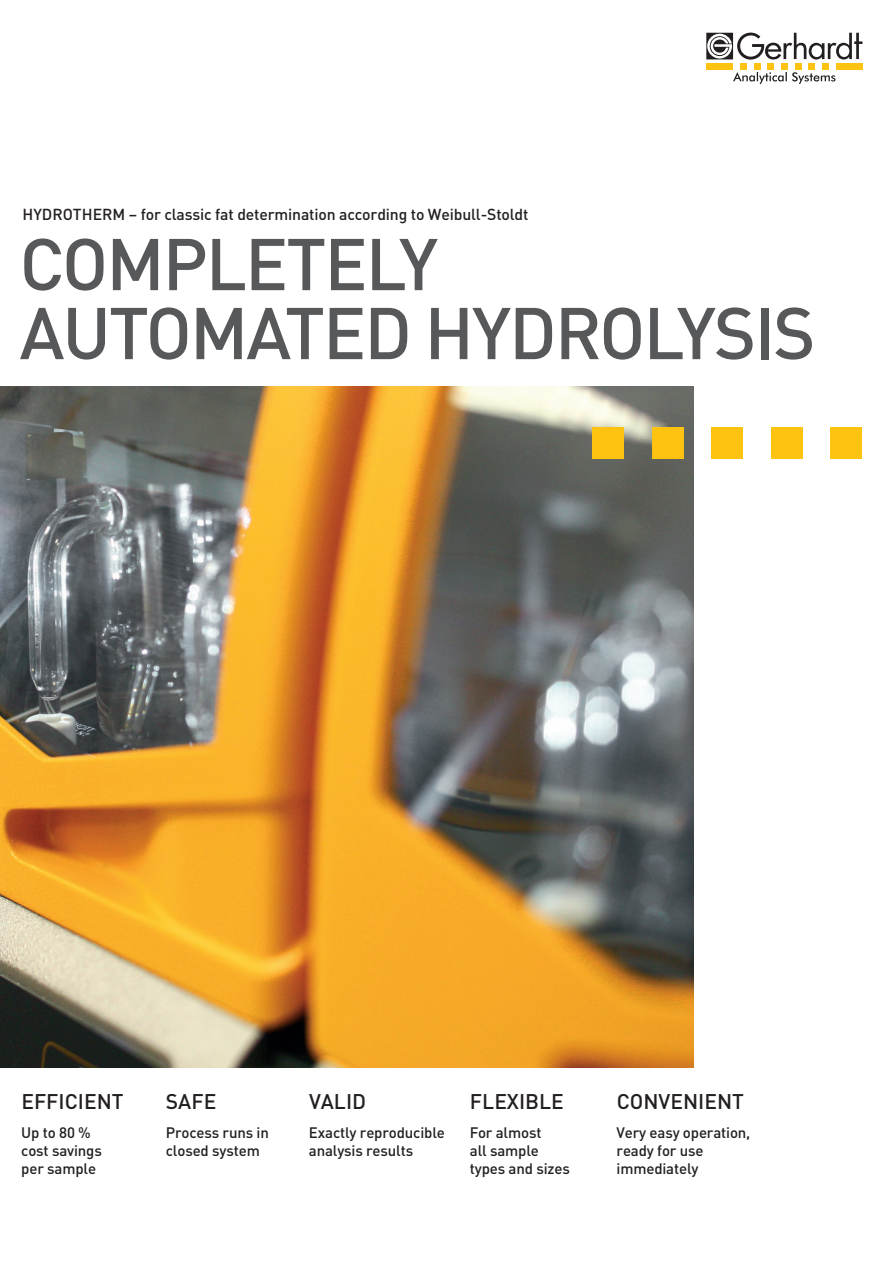
<style>
.page{position:relative;width:893px;height:1263px;background:#fff}
.page>*{position:absolute;margin:0;border:0;box-sizing:border-box;transform-origin:0 0}
.t1{font:500 72px/69px "DINOT";letter-spacing:-.03em;color:#57585a}
.t2{font:500 21px "DINOT";color:#231f20}
.t3{font:500 15.75px "DINOT";letter-spacing:-.01em;color:#231f20}
.t4{font:500 15px/18px "DINOT";letter-spacing:-.01em;color:#231f20}
</style>
<div class="page">
<img style="left:0;top:387px;width:693px;height:680px">
<div style="left:592px;top:427px;width:32px;height:32px;background:#fec210"></div>
<div style="left:652px;top:427px;width:32px;height:32px;background:#fec210"></div>
<div style="left:711px;top:427px;width:32px;height:32px;background:#fec210"></div>
<div style="left:771px;top:427px;width:32px;height:32px;background:#fec210"></div>
<div style="left:830px;top:427px;width:32px;height:32px;background:#fec210"></div>
<svg style="left:706px;top:33px;width:156px;height:27px"></svg>
<div style="left:740px;top:63px;width:7px;height:7px;background:#fec210"></div>
<div style="left:754px;top:63px;width:6px;height:7px;background:#fec210"></div>
<div style="left:767px;top:63px;width:7px;height:7px;background:#fec210"></div>
<div style="left:781px;top:63px;width:7px;height:7px;background:#fec210"></div>
<div style="left:795px;top:63px;width:6px;height:7px;background:#fec210"></div>
<div style="left:808px;top:63px;width:7px;height:7px;background:#fec210"></div>
<div style="left:822px;top:63px;width:7px;height:7px;background:#fec210"></div>
<div style="left:836px;top:63px;width:26px;height:7px;background:#fec210"></div>
<div style="left:706px;top:63px;width:27px;height:7px;background:#fec210"></div>
<svg style="left:733px;top:72px;width:102px;height:12px"></svg>
<p class="t3" style="left:23px;top:204px;width:508px">HYDROTHERM – for classic fat determination according to Weibull-Stoldt</p>
<p class="t1" style="left:19px;top:228px;width:798px">COMPLETELY<br>AUTOMATED HYDROLYSIS</p>
<p class="t2" style="left:21px;top:1088px;width:104px">EFFICIENT</p>
<p class="t4" style="left:21px;top:1123px;width:82px">Up to 80 % cost savings per sample</p>
<p class="t2" style="left:166px;top:1088px;width:52px">SAFE</p>
<p class="t4" style="left:166px;top:1123px;width:105px">Process runs in closed system</p>
<p class="t2" style="left:309px;top:1088px;width:59px">VALID</p>
<p class="t4" style="left:309px;top:1123px;width:138px">Exactly reproducible analysis results</p>
<p class="t2" style="left:470px;top:1088px;width:95px">FLEXIBLE</p>
<p class="t4" style="left:470px;top:1123px;width:101px">For almost<br>all sample types and sizes</p>
<p class="t2" style="left:617px;top:1088px;width:129px">CONVENIENT</p>
<p class="t4" style="left:617px;top:1123px;width:135px">Very easy operation, ready for use immediately</p>
</div>
